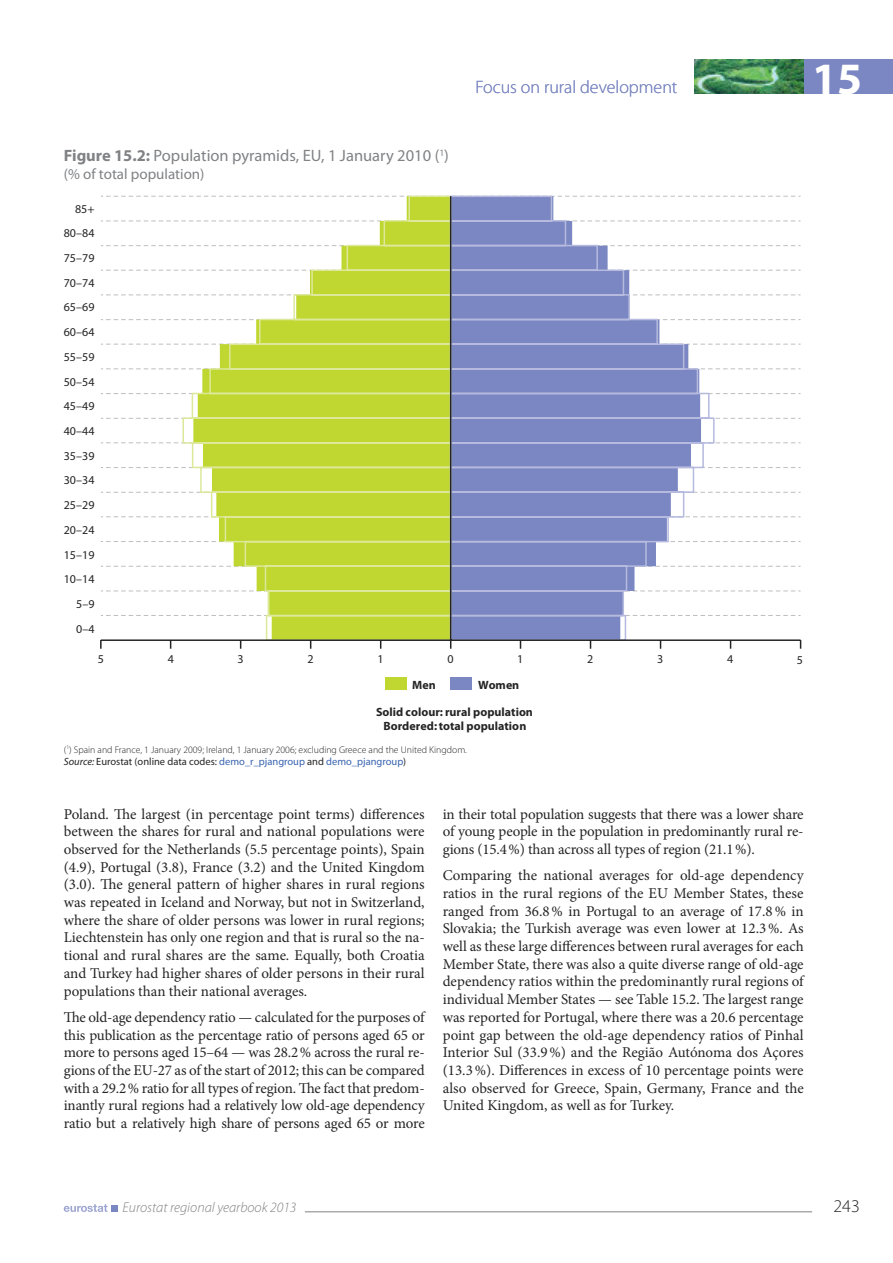
<style>
.page{position:relative;width:893px;height:1263px;background:#fff}
.page>*{position:absolute;margin:0;border:0;box-sizing:border-box;transform-origin:0 0}
.t1{font:700 45px "Myriad Pro";color:#fff}
.t2{font:300 18px "Myriad Pro";color:#7b87c2}
.t3{font:300 18px "Myriad Pro";color:#242424}
.t4{font:16.5px "Myriad Pro";color:#808285}
.t5{font:15px/17.7px "Minion Pro";letter-spacing:-.01em;color:#242424;text-align:justify}
.t6{font:15px "Myriad Pro";color:#808285}
.t7{font:italic 300 14.25px "Myriad Pro";color:#808285}
.t8{font:12px/24.8px "Myriad Pro";color:#242424;text-align:justify}
.t9{font:700 12px/13.8px "Myriad Pro";color:#242424;text-align:center}
.t10{font:10.5px "Myriad Pro";color:#3763af}
.t11{font:300 9.75px "Myriad Pro";color:#242424}
.s1{font-weight:700}
.s2{font-style:italic;color:#242424}
.s3{color:#242424}
</style>
<div class="page">
<div style="left:804px;top:60px;width:89px;height:34px;background:#7b87c2"></div>
<svg style="left:64px;top:1204px;width:43px;height:8px"></svg>
<div style="left:111px;top:1205px;width:7px;height:7px;background:#7b87c2"></div>
<hr style="left:305px;top:1211px;width:507px;height:1px;background:#808285">
<img style="left:694px;top:60px;width:110px;height:34px">
<svg style="left:101px;top:615px;width:700px;height:1px"></svg>
<svg style="left:101px;top:591px;width:700px;height:1px"></svg>
<svg style="left:101px;top:566px;width:700px;height:1px"></svg>
<svg style="left:101px;top:541px;width:700px;height:1px"></svg>
<svg style="left:101px;top:516px;width:700px;height:1px"></svg>
<svg style="left:101px;top:492px;width:700px;height:1px"></svg>
<svg style="left:101px;top:467px;width:700px;height:1px"></svg>
<svg style="left:101px;top:442px;width:700px;height:1px"></svg>
<svg style="left:101px;top:418px;width:700px;height:1px"></svg>
<svg style="left:101px;top:393px;width:700px;height:1px"></svg>
<svg style="left:101px;top:369px;width:700px;height:1px"></svg>
<svg style="left:101px;top:344px;width:700px;height:1px"></svg>
<svg style="left:101px;top:319px;width:700px;height:1px"></svg>
<svg style="left:101px;top:295px;width:700px;height:1px"></svg>
<svg style="left:101px;top:270px;width:700px;height:1px"></svg>
<svg style="left:101px;top:245px;width:700px;height:1px"></svg>
<svg style="left:101px;top:221px;width:700px;height:1px"></svg>
<svg style="left:101px;top:196px;width:700px;height:1px"></svg>
<div style="left:385px;top:677px;width:21px;height:12px;background:#bfd730"></div>
<div style="left:451px;top:677px;width:21px;height:12px;background:#7b87c2"></div>
<svg style="left:182px;top:196px;width:267px;height:446px"></svg>
<svg style="left:449px;top:196px;width:266px;height:446px"></svg>
<hr style="left:101px;top:639px;width:700px;height:2px;background:#242424">
<svg style="left:100px;top:640px;width:2px;height:9px"></svg>
<hr style="left:450px;top:196px;width:1px;height:444px;background:#242424">
<p class="t2" style="left:475px;top:77px;width:204px">Focus on rural development</p>
<h1 class="t1" style="left:812px;top:49px;width:51px">15</h1>
<p class="t4" style="left:64px;top:145px;width:387px"><span class="s1">Figure 15.2:</span> Population pyramids, EU, 1 January 2010 (<sup>1</sup>)</p>
<p class="t6" style="left:64px;top:165px;width:142px">(% of total population)</p>
<p class="t8" style="left:75px;top:196px;width:21px">85+</p>
<p class="t8" style="left:64px;top:221px;width:32px">80–84<br>75–79<br>70–74</p>
<p class="t8" style="left:64px;top:295px;width:32px">65–69</p>
<p class="t8" style="left:64px;top:320px;width:32px;text-align:right">60–64<br>55–59<br>50–54<br>45–49<br>40–44<br>35–39<br>30–34<br>25–29<br>20–24<br>15–19<br>10–14<br>5–9<br>0–4</p>
<p class="t8" style="left:98px;top:646px;width:8px">5</p>
<p class="t8" style="left:168px;top:646px;width:8px">4</p>
<p class="t8" style="left:238px;top:646px;width:8px">3</p>
<p class="t8" style="left:308px;top:646px;width:8px">2</p>
<p class="t8" style="left:377px;top:646px;width:8px">1</p>
<p class="t8" style="left:447px;top:646px;width:8px">0</p>
<p class="t8" style="left:517px;top:646px;width:8px">1</p>
<p class="t8" style="left:587px;top:646px;width:8px">2</p>
<p class="t8" style="left:657px;top:646px;width:8px">3</p>
<p class="t8" style="left:727px;top:646px;width:8px">4</p>
<p class="t8" style="left:797px;top:647px;width:8px">5</p>
<p class="t9" style="left:412px;top:678px;width:25px">Men</p>
<p class="t9" style="left:478px;top:678px;width:43px">Women</p>
<p class="t9" style="left:376px;top:704px;width:158px">Solid colour: rural population<br>Bordered: total population</p>
<p class="t11" style="left:64px;top:744px;width:405px">(<sup>1</sup>) Spain and France, 1 January 2009; Ireland, 1 January 2006; excluding Greece and the United Kingdom.</p>
<p class="t10" style="left:64px;top:755px;width:344px"><span class="s2">Source:</span> <span class="s3">Eurostat (online data codes:</span> demo_r_pjangroup <span class="s3">and</span> demo_pjangroup<span class="s3">)</span></p>
<p class="t5" style="left:64px;top:805px;width:362px">Poland. The largest (in percentage point terms) differences between the shares for rural and national populations were observed for the Netherlands (5.5 percentage points), Spain (4.9), Portugal (3.8), France (3.2) and the United Kingdom (3.0). The general pattern of higher shares in rural regions was repeated in Iceland and Norway, but not in Switzerland, where the share of older persons was lower in rural regions; Liechtenstein has only one region and that is rural so the na&shy;tional and rural shares are the same. Equally, both Croatia and Turkey had higher shares of older persons in their rural populations than their national averages.</p>
<p class="t5" style="left:64px;top:1008px;width:362px">The old-age dependency ratio — calculated for the purposes of this publication as the percentage ratio of persons aged 65 or more to persons aged 15–64 — was 28.2% across the rural re&shy;gions of the EU-27 as of the start of 2012; this can be compared with a 29.2% ratio for all types of region. The fact that predom&shy;inantly rural regions had a relatively low old-age dependency ratio but a relatively high share of persons aged 65 or more</p>
<p class="t5" style="left:443px;top:805px;width:362px">in their total population suggests that there was a lower share of young people in the population in predominantly rural re&shy;gions (15.4%) than across all types of region (21.1%).</p>
<p class="t5" style="left:443px;top:866px;width:362px">Comparing the national averages for old-age dependency ratios in the rural regions of the EU Member States, these ranged from 36.8% in Portugal to an average of 17.8% in Slovakia; the Turkish average was even lower at 12.3%. As well as these large differences between rural averages for each Member State, there was also a quite diverse range of old-age dependency ratios within the predominantly rural regions of individual Member States — see Table 15.2. The largest range was reported for Portugal, where there was a 20.6 percentage point gap between the old-age dependency ratios of Pinhal Interior Sul (33.9%) and the Região Autónoma dos Açores (13.3%). Differences in excess of 10 percentage points were also observed for Greece, Spain, Germany, France and the United Kingdom, as well as for Turkey.</p>
<p class="t7" style="left:123px;top:1199px;width:175px">Eurostat regional yearbook 2013</p>
<p class="t3" style="left:833px;top:1196px;width:28px">243</p>
</div>
